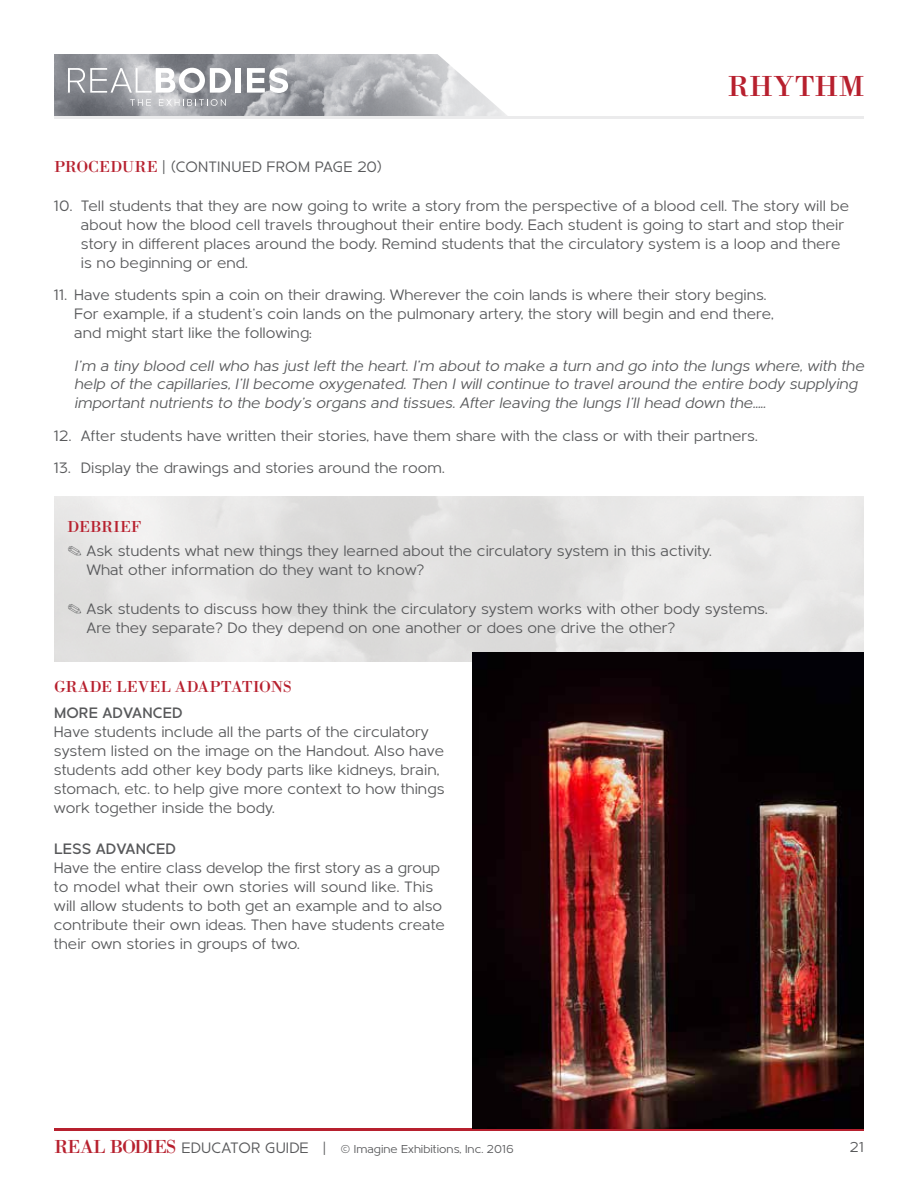
<style>
.page{position:relative;width:918px;height:1188px;background:#fff}
.page>*{position:absolute;margin:0;border:0;box-sizing:border-box;transform-origin:0 0}
.t1{font:30px "Bodoni XT";letter-spacing:.025em;color:#b7202e}
.t2{font:16.5px "Bodoni XT";letter-spacing:.01em;color:#b7202e}
.t3{font:15.75px/18.9px "Metrisch";color:#58595b}
.t4{font:italic 15.75px/18.9px "Metrisch";color:#58595b}
.t5{font:500 15.75px "Metrisch";letter-spacing:.005em;color:#58595b}
.t6{font:15px "Metrisch";color:#58595b}
.t7{font:12px "Metrisch";color:#58595b}
.s1{font-family:"Bodoni XT";font-size:16.5px;color:#b7202e}
.s2{font-size:16.5px}
.s3{font-family:"Bodoni XT";font-size:19.5px;color:#b7202e}
.s4{font-size:15.75px}
</style>
<div class="page">
<img style="left:54px;top:54px;width:455px;height:63px">
<hr style="left:55px;top:117px;width:809px;height:2px;background:#ebebec">
<hr style="left:55px;top:1129px;width:809px;height:2px;background:#b7202e">
<svg style="left:68px;top:68px;width:163px;height:25px"></svg>
<div style="left:236px;top:68px;width:5px;height:25px;background:#fff"></div>
<svg style="left:247px;top:68px;width:41px;height:25px"></svg>
<svg style="left:130px;top:99px;width:21px;height:7px"></svg>
<svg style="left:159px;top:99px;width:67px;height:7px"></svg>
<img style="left:472px;top:652px;width:392px;height:477px">
<h1 class="t1" style="left:727px;top:67px;width:138px">RHYTHM</h1>
<p class="t3" style="left:54px;top:158px;width:330px"><span class="s1">PROCEDURE</span> <span class="s2">|</span> (CONTINUED FROM PAGE 20)</p>
<p class="t3" style="left:81px;top:197px;width:770px;text-indent:-27px">10. Tell students that they are now going to write a story from the perspective of a blood cell. The story will be about how the blood cell travels throughout their entire body. Each student is going to start and stop their story in different places around the body. Remind students that the circulatory system is a loop and there is no beginning or end.</p>
<p class="t3" style="left:74px;top:286px;width:701px;text-indent:-20px">11. Have students spin a coin on their drawing. Wherever the coin lands is where their story begins.<br>For example, if a student’s coin lands on the pulmonary artery, the story will begin and end there, and might start like the following:</p>
<p class="t4" style="left:74px;top:356px;width:791px">I’m a tiny blood cell who has just left the heart. I’m about to make a turn and go into the lungs where, with the help of the capillaries, I’ll become oxygenated. Then I will continue to travel around the entire body supplying important nutrients to the body’s organs and tissues. After leaving the lungs I’ll head down the…..</p>
<p class="t3" style="left:54px;top:426px;width:704px">12. After students have written their stories, have them share with the class or with their partners.</p>
<p class="t3" style="left:54px;top:459px;width:391px">13. Display the drawings and stories around the room.</p>
<p class="t2" style="left:67px;top:517px;width:75px">DEBRIEF</p>
<p class="t3" style="left:86px;top:542px;width:626px;text-indent:-19px">✎ Ask students what new things they learned about the circulatory system in this activity.<br>What other information do they want to know?</p>
<p class="t3" style="left:86px;top:600px;width:682px;text-indent:-19px">✎ Ask students to discuss how they think the circulatory system works with other body systems.<br>Are they separate? Do they depend on one another or does one drive the other?</p>
<p class="t2" style="left:54px;top:676px;width:239px">GRADE LEVEL ADAPTATIONS</p>
<p class="t5" style="left:54px;top:704px;width:130px">MORE ADVANCED</p>
<p class="t3" style="left:54px;top:723px;width:392px">Have students include all the parts of the circulatory system listed on the image on the Handout. Also have students add other key body parts like kidneys, brain, stomach, etc. to help give more context to how things work together inside the body.</p>
<p class="t5" style="left:54px;top:840px;width:123px">LESS ADVANCED</p>
<p class="t3" style="left:54px;top:858px;width:393px">Have the entire class develop the first story as a group to model what their own stories will sound like. This will allow students to both get an example and to also contribute their own ideas. Then have students create their own stories in groups of two.</p>
<p class="t7" style="left:54px;top:1142px;width:462px"><span class="s3">REAL BODIES</span> <span class="s4">EDUCATOR GUIDE |</span> © Imagine Exhibitions, Inc. 2016</p>
<p class="t6" style="left:850px;top:1139px;width:16px">21</p>
</div>
